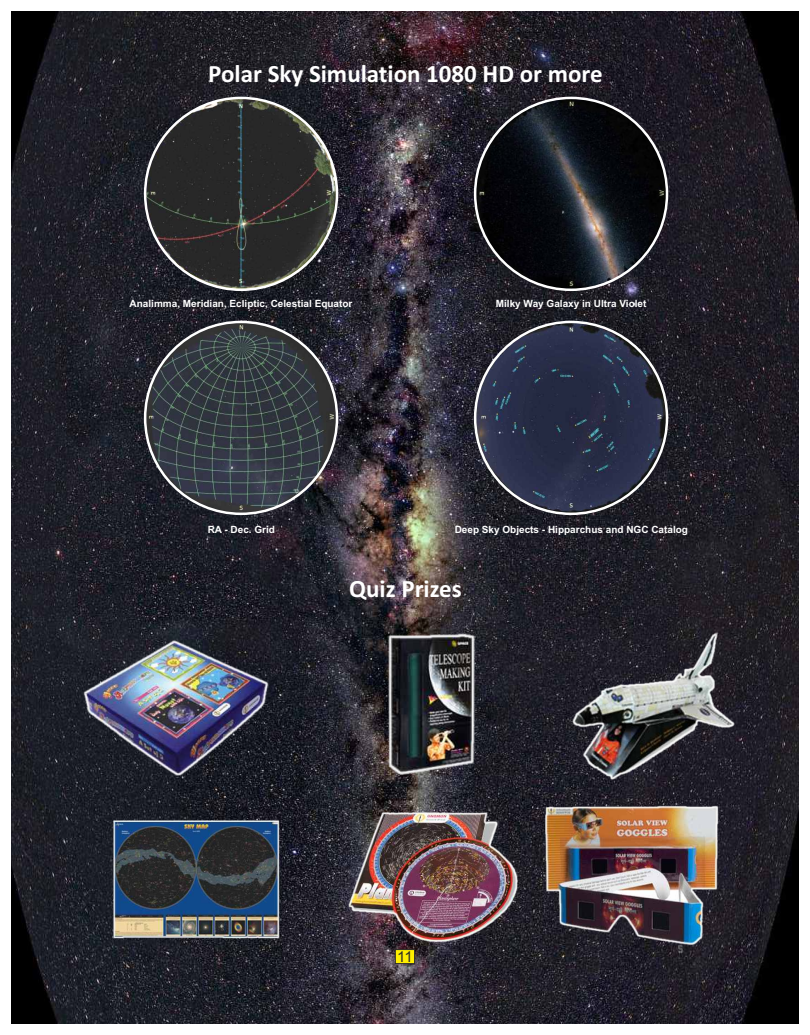
<style>
.page{position:relative;width:810px;height:1035px;background:#fff}
.page>*{position:absolute;margin:0;border:0;box-sizing:border-box;transform-origin:0 0}
.t1{font:700 25px "Calibri";color:#fff}
.t2{font:15px "Arial";color:#2b2b2a}
.t3{font:700 10px "Arial";color:#fff}
</style>
<div class="page">
<img style="left:11px;top:11px;width:788px;height:1013px">
<img style="left:475px;top:322px;width:192px;height:192px;border-radius:50%">
<img style="left:475px;top:98px;width:192px;height:192px;border-radius:50%">
<img style="left:145px;top:98px;width:192px;height:192px;border-radius:50%">
<img style="left:145px;top:322px;width:192px;height:192px;border-radius:50%">
<div style="left:395px;top:949px;width:20px;height:15px;background:#fe0;border:1px solid #2b2b2a"></div>
<img style="left:329px;top:611px;width:201px;height:201px">
<img style="left:113px;top:816px;width:167px;height:128px">
<img style="left:546px;top:629px;width:215px;height:165px">
<img style="left:58px;top:622px;width:232px;height:179px">
<img style="left:530px;top:803px;width:200px;height:154px">
<img style="left:335px;top:805px;width:195px;height:150px">
<h1 class="t1" style="left:208px;top:63px;width:396px">Polar Sky Simulation 1080 HD or more</h1>
<p class="t3" style="left:130px;top:299px;width:224px">Analimma, Meridian, Ecliptic, Celestial Equator</p>
<p class="t3" style="left:496px;top:299px;width:152px">Milky Way Galaxy in Ultra Violet</p>
<p class="t3" style="left:208px;top:526px;width:69px">RA - Dec. Grid</p>
<p class="t3" style="left:455px;top:526px;width:235px">Deep Sky Objects - Hipparchus and NGC Catalog</p>
<h1 class="t1" style="left:349px;top:578px;width:114px">Quiz Prizes</h1>
<h2 class="t2" style="left:397px;top:951px;width:17px">11</h2>
</div>
